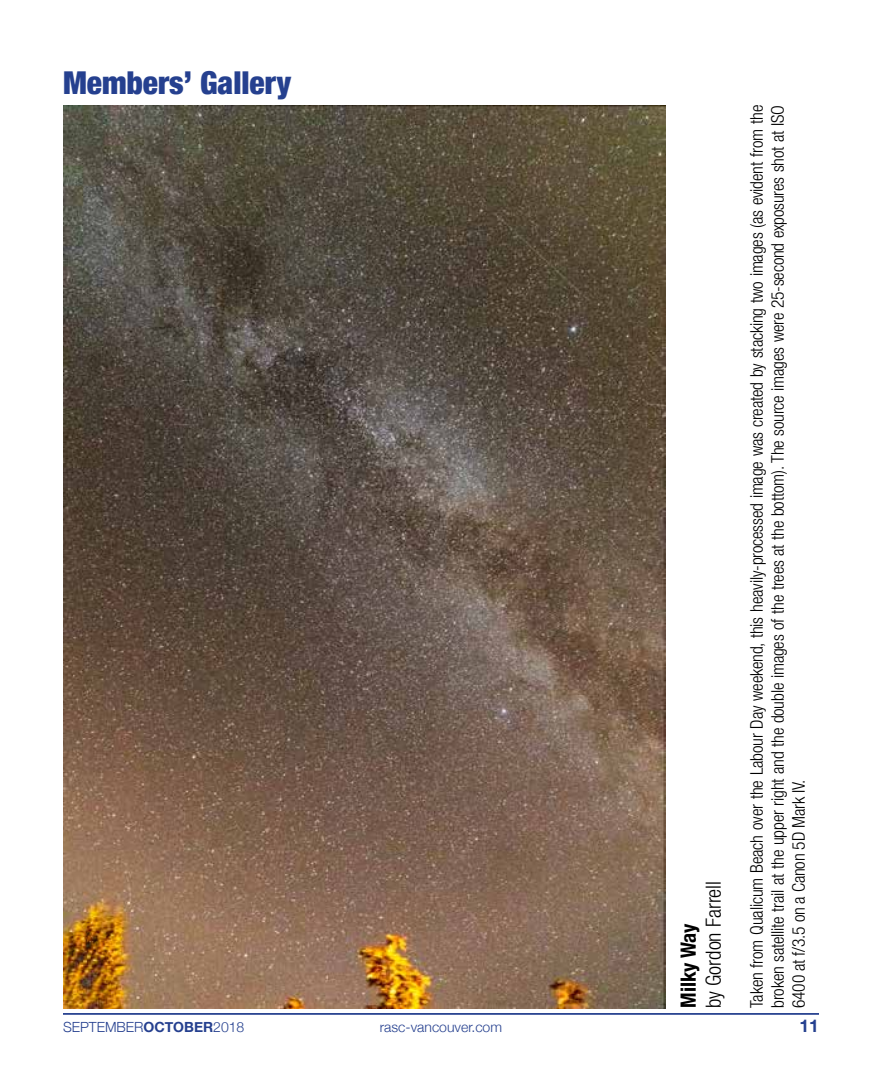
<style>
.page{position:relative;width:882px;height:1071px;background:#fff}
.page>*{position:absolute;margin:0;border:0;box-sizing:border-box;transform-origin:0 0}
.t1{font:900 condensed 31.5px "Helvetica Neue";color:#25408f}
.t2{font:300 condensed 21px "Helvetica Neue LT Std";color:#000}
.t3{font:700 condensed 21px "Helvetica Neue";color:#000}
.t4{font:300 condensed 17.5px/21px "Helvetica Neue LT Std";letter-spacing:-.01em;color:#000;text-align:justify}
.t5{font:700 17.5px "Helvetica Neue";color:#25408f}
.t6{font:300 14px "Helvetica Neue";color:#25408f}
.s1{font-weight:700}
</style>
<div class="page">
<hr style="left:63px;top:1013px;width:756px;height:2px;background:#25408f">
<img style="left:63px;top:105px;width:602px;height:903px">
<h1 class="t1" style="left:63px;top:56px;width:230px">Members’ Gallery</h1>
<p class="t2" style="left:701px;top:1008px;width:129px;rotate:-90deg">by Gordon Farrell</p>
<p class="t3" style="left:671px;top:1008px;width:86px;rotate:-90deg">Milky Way</p>
<p class="t4" style="left:746px;top:1008px;width:905px;rotate:-90deg">Taken from Qualicum Beach over the Labour Day weekend, this heavily-processed image was created by stacking two images (as evident from the broken satellite trail at the upper right and the double images of the trees at the bottom). The source images were 25-second exposures shot at ISO 6400 at f/3.5 on a Canon 5D Mark IV.</p>
<p class="t6" style="left:63px;top:1016px;width:183px">SEPTEMBER<span class="s1">OCTOBER</span>2018</p>
<p class="t6" style="left:380px;top:1016px;width:124px">rasc-vancouver.com</p>
<p class="t5" style="left:800px;top:1012px;width:21px">11</p>
</div>
